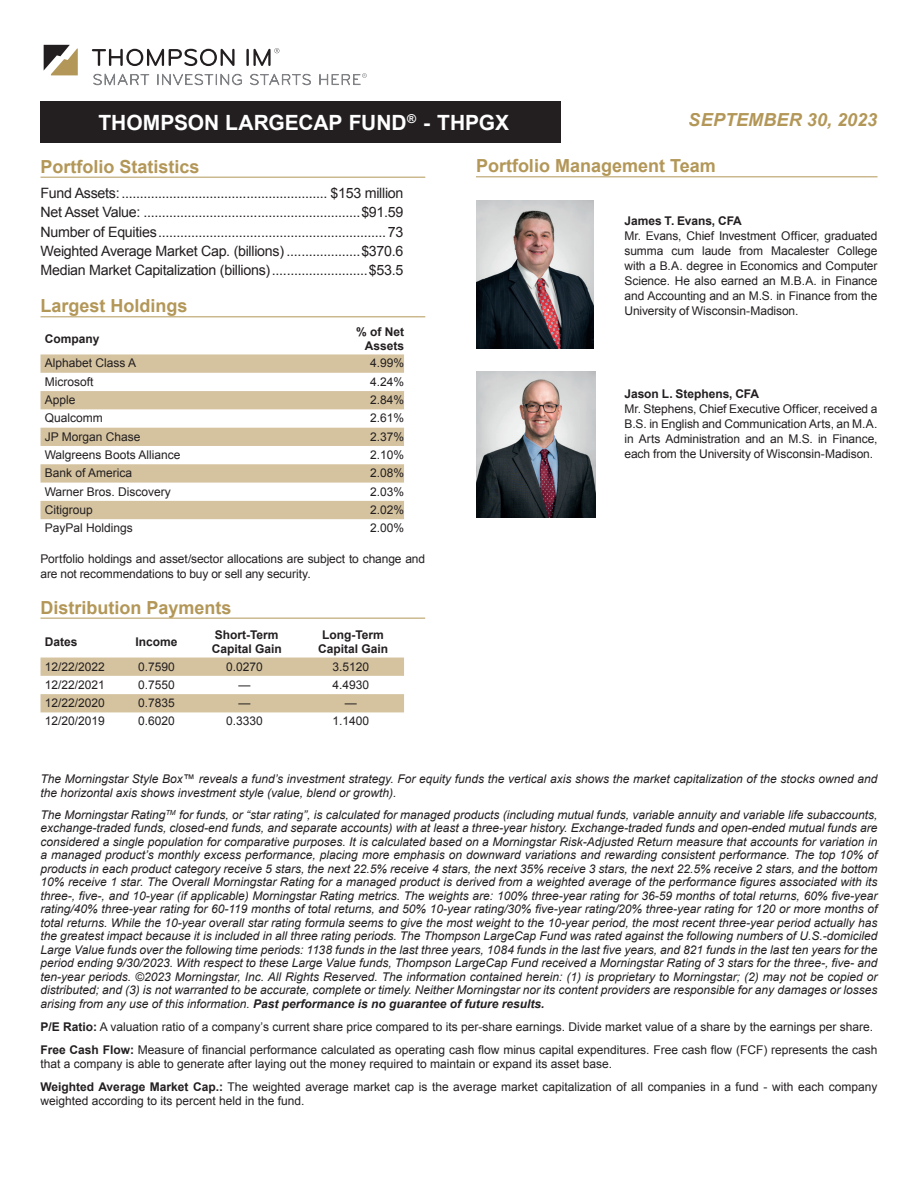
<style>
.page{position:relative;width:918px;height:1188px;background:#fff}
.page>*{position:absolute;margin:0;border:0;box-sizing:border-box;transform-origin:0 0}
.t1{font:700 21px "Arial";letter-spacing:-.005em;color:#fff}
.t2{font:700 18px "Arial";color:#b39758}
.t3{font:italic 700 18px "Arial";letter-spacing:.005em;color:#b39758}
.t4{font:14.25px/19.2px "Arial";letter-spacing:-.02em;color:#231f20;text-align:justify}
.t5{font:italic 12px/13.5px "Arial";color:#231f20}
.t6{font:12px/15px "Arial";color:#231f20}
.t7{font:700 12px/14.4px "Arial";color:#231f20;text-align:right}
.s1{font-weight:700}
</style>
<div class="page">
<svg style="left:44px;top:45px;width:34px;height:30px"></svg>
<svg style="left:92px;top:49px;width:150px;height:36px"></svg>
<hr style="left:246px;top:49px;width:3px;height:17px;background:#231f20">
<svg style="left:250px;top:48px;width:61px;height:37px"></svg>
<svg style="left:319px;top:73px;width:48px;height:12px"></svg>
<div style="left:40px;top:101px;width:521px;height:41px;background:#231f20"></div>
<hr style="left:40px;top:618px;width:385px;height:1px;background:#b39758">
<svg style="left:40px;top:354px;width:364px;height:165px;fill:#d5c3a0"></svg>
<hr style="left:40px;top:177px;width:385px;height:1px;background:#b39758">
<hr style="left:40px;top:316px;width:385px;height:1px;background:#b39758">
<svg style="left:40px;top:657px;width:364px;height:55px"></svg>
<hr style="left:476px;top:176px;width:401px;height:1px;background:#b39758">
<img style="left:476px;top:200px;width:118px;height:148px">
<img style="left:476px;top:371px;width:120px;height:146px">
<h1 class="t1" style="left:99px;top:109px;width:412px">THOMPSON LARGECAP FUND<sup>®</sup> - THPGX</h1>
<h2 class="t3" style="left:689px;top:108px;width:190px">SEPTEMBER 30, 2023</h2>
<h2 class="t2" style="left:40px;top:154px;width:161px">Portfolio Statistics</h2>
<p class="t4" style="left:40px;top:184px;width:364px">Fund Assets:........................................................ $153 million Net Asset Value: ...........................................................$91.59<br>Number of Equities..............................................................73<br>Weighted Average Market Cap. (billions) ....................$370.6<br>Median Market Capitalization (billions)..........................$53.5</p>
<h2 class="t2" style="left:40px;top:294px;width:149px">Largest Holdings</h2>
<p class="t7" style="left:45px;top:332px;width:56px">Company</p>
<p class="t7" style="left:356px;top:325px;width:50px">% of Net<br>Assets</p>
<p class="t6" style="left:45px;top:356px;width:93px">Alphabet Class A</p>
<p class="t6" style="left:370px;top:356px;width:36px">4.99%</p>
<p class="t6" style="left:45px;top:374px;width:50px">Microsoft</p>
<p class="t6" style="left:370px;top:374px;width:36px">4.24%</p>
<p class="t6" style="left:45px;top:392px;width:32px">Apple</p>
<p class="t6" style="left:370px;top:392px;width:36px">2.84%</p>
<p class="t6" style="left:45px;top:411px;width:60px">Qualcomm</p>
<p class="t6" style="left:370px;top:411px;width:36px">2.61%</p>
<p class="t6" style="left:45px;top:429px;width:97px">JP Morgan Chase</p>
<p class="t6" style="left:370px;top:429px;width:36px">2.37%</p>
<p class="t6" style="left:45px;top:447px;width:137px">Walgreens Boots Alliance</p>
<p class="t6" style="left:370px;top:447px;width:36px">2.10%</p>
<p class="t6" style="left:45px;top:466px;width:89px">Bank of America</p>
<p class="t6" style="left:370px;top:466px;width:36px">2.08%</p>
<p class="t6" style="left:45px;top:484px;width:128px">Warner Bros. Discovery</p>
<p class="t6" style="left:370px;top:484px;width:36px">2.03%</p>
<p class="t6" style="left:45px;top:502px;width:50px">Citigroup</p>
<p class="t6" style="left:370px;top:502px;width:36px">2.02%</p>
<p class="t6" style="left:45px;top:521px;width:90px">PayPal Holdings</p>
<p class="t6" style="left:370px;top:521px;width:36px">2.00%</p>
<p class="t6" style="left:40px;top:552px;width:386px">Portfolio holdings and asset/sector allocations are subject to change and are not recommendations to buy or sell any security.</p>
<h2 class="t2" style="left:40px;top:595px;width:193px">Distribution Payments</h2>
<p class="t7" style="left:45px;top:635px;width:34px">Dates</p>
<p class="t7" style="left:135px;top:635px;width:44px">Income</p>
<p class="t7" style="left:212px;top:628px;width:72px;text-align:left">Short-Term<br>Capital Gain</p>
<p class="t7" style="left:318px;top:628px;width:72px;text-align:center">Long-Term<br>Capital Gain</p>
<p class="t6" style="left:45px;top:659px;width:62px">12/22/2022</p>
<p class="t6" style="left:138px;top:659px;width:38px">0.7590</p>
<p class="t6" style="left:226px;top:659px;width:38px">0.0270</p>
<p class="t6" style="left:333px;top:659px;width:38px">3.5120</p>
<p class="t6" style="left:45px;top:677px;width:62px">12/22/2021</p>
<p class="t6" style="left:138px;top:677px;width:38px">0.7550</p>
<p class="t6" style="left:239px;top:677px;width:13px">—</p>
<p class="t6" style="left:333px;top:677px;width:38px">4.4930</p>
<p class="t6" style="left:45px;top:696px;width:62px">12/22/2020</p>
<p class="t6" style="left:138px;top:696px;width:38px">0.7835</p>
<p class="t6" style="left:239px;top:696px;width:13px">—</p>
<p class="t6" style="left:345px;top:696px;width:13px">—</p>
<p class="t6" style="left:45px;top:714px;width:62px">12/20/2019</p>
<p class="t6" style="left:138px;top:714px;width:38px">0.6020</p>
<p class="t6" style="left:226px;top:714px;width:38px">0.3330</p>
<p class="t6" style="left:333px;top:714px;width:38px">1.1400</p>
<h2 class="t2" style="left:476px;top:154px;width:241px">Portfolio Management Team</h2>
<p class="t7" style="left:625px;top:214px;width:119px">James T. Evans, CFA</p>
<p class="t6" style="left:625px;top:229px;width:255px;text-align:justify">Mr. Evans, Chief Investment Officer, graduated summa cum laude from Macalester College with a B.A. degree in Economics and Computer Science. He also earned an M.B.A. in Finance and Accounting and an M.S. in Finance from the University of Wisconsin-Madison.</p>
<p class="t7" style="left:625px;top:387px;width:136px">Jason L. Stephens, CFA</p>
<p class="t6" style="left:625px;top:401px;width:254px;text-align:justify">Mr. Stephens, Chief Executive Officer, received a B.S. in English and Communication Arts, an M.A. in Arts Administration and an M.S. in Finance, each from the University of Wisconsin-Madison.</p>
<p class="t5" style="left:40px;top:773px;width:838px">The Morningstar Style Box™ reveals a fund’s investment strategy. For equity funds the vertical axis shows the market capitalization of the stocks owned and the horizontal axis shows investment style (value, blend or growth).</p>
<p class="t5" style="left:40px;top:808px;width:839px;text-align:justify">The Morningstar Rating<sup>TM</sup> for funds, or “star rating”, is calculated for managed products (including mutual funds, variable annuity and variable life subaccounts, exchange-traded funds, closed-end funds, and separate accounts) with at least a three-year history. Exchange-traded funds and open-ended mutual funds are considered a single population for comparative purposes. It is calculated based on a Morningstar Risk-Adjusted Return measure that accounts for variation in a managed product’s monthly excess performance, placing more emphasis on downward variations and rewarding consistent performance. The top 10% of products in each product category receive 5 stars, the next 22.5% receive 4 stars, the next 35% receive 3 stars, the next 22.5% receive 2 stars, and the bottom 10% receive 1 star. The Overall Morningstar Rating for a managed product is derived from a weighted average of the performance figures associated with its three-, five-, and 10-year (if applicable) Morningstar Rating metrics. The weights are: 100% three-year rating for 36-59 months of total returns, 60% five-year rating/40% three-year rating for 60-119 months of total returns, and 50% 10-year rating/30% five-year rating/20% three-year rating for 120 or more months of total returns. While the 10-year overall star rating formula seems to give the most weight to the 10-year period, the most recent three-year period actually has the greatest impact because it is included in all three rating periods. The Thompson LargeCap Fund was rated against the following numbers of U.S.-domiciled Large Value funds over the following time periods: 1138 funds in the last three years, 1084 funds in the last five years, and 821 funds in the last ten years for the period ending 9/30/2023. With respect to these Large Value funds, Thompson LargeCap Fund received a Morningstar Rating of 3 stars for the three-, five- and ten-year periods. ©2023 Morningstar, Inc. All Rights Reserved. The information contained herein: (1) is proprietary to Morningstar; (2) may not be copied or distributed; and (3) is not warranted to be accurate, complete or timely. Neither Morningstar nor its content providers are responsible for any damages or losses arising from any use of this information. <span class="s1">Past performance is no guarantee of future results.</span></p>
<p class="t6" style="left:40px;top:1015px;width:838px;line-height:23px"><span class="s1">P/E Ratio:</span> A valuation ratio of a company’s current share price compared to its per-share earnings. Divide market value of a share by the earnings per share.<br><span class="s1">Free Cash Flow:</span> Measure of financial performance calculated as operating cash flow minus capital expenditures. Free cash flow (FCF) represents the cash</p>
<p class="t6" style="left:40px;top:1053px;width:838px;line-height:23px">that a company is able to generate after laying out the money required to maintain or expand its asset base.<br><span class="s1">Weighted Average Market Cap.:</span> The weighted average market cap is the average market capitalization of all companies in a fund - with each company</p>
<p class="t6" style="left:40px;top:1094px;width:266px">weighted according to its percent held in the fund.</p>
</div>
